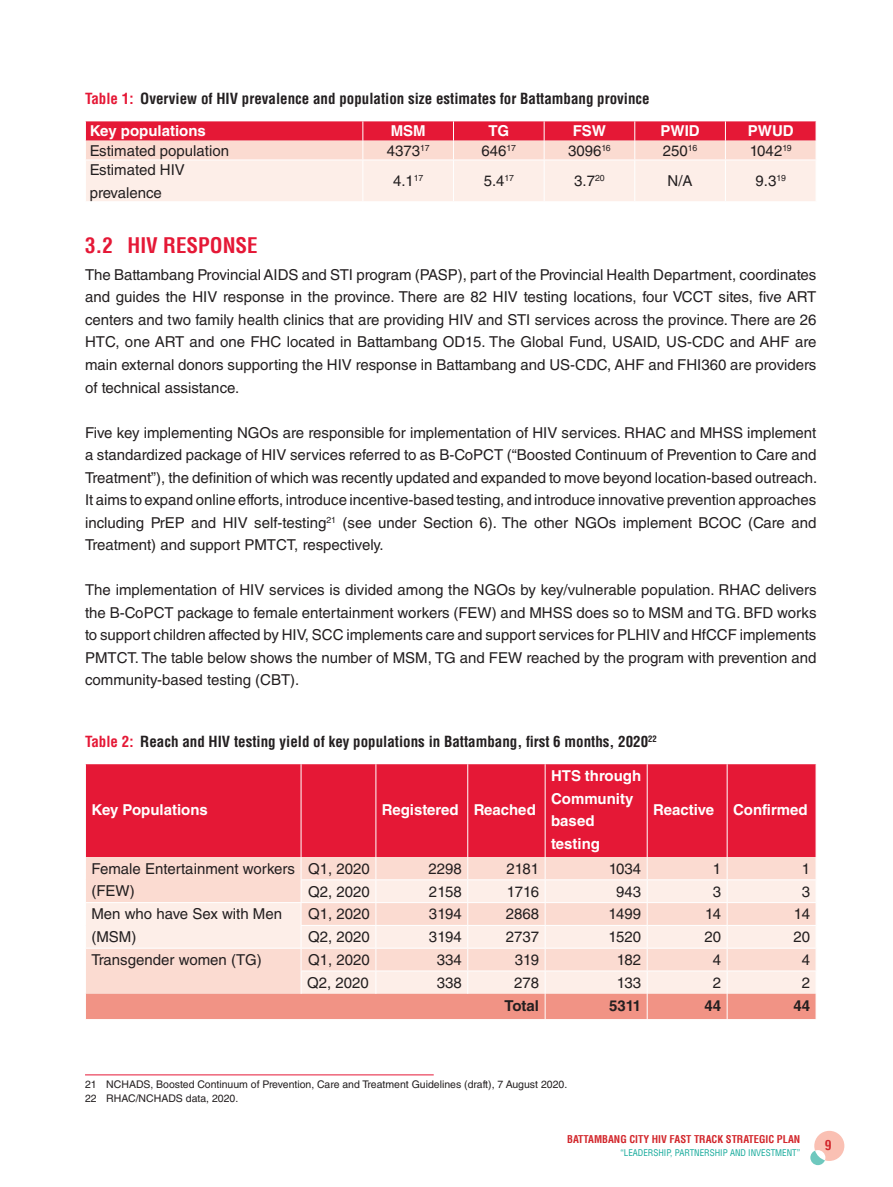
<style>
.page{position:relative;width:893px;height:1187px;background:#fff}
.page>*{position:absolute;margin:0;border:0;box-sizing:border-box;transform-origin:0 0}
.t1{font:700 condensed 21px "Helvetica LT";color:#e51836}
.Body{font:15px/22.5px "Helvetica LT Std";color:#231f20}
.t2{font:700 condensed 15px "Helvetica LT Std";color:#231f20}
.Body-2{font:700 15px/22.5px "Helvetica LT Std";color:#fff}
.Body-3{font:700 15px "Helvetica LT Std";color:#231f20}
.t3{font:700 condensed 13.5px "Helvetica LT";color:#d2262b}
.Footnote{font:10.5px "Helvetica LT Std";color:#231f20}
.t4{font:700 condensed 10.5px "Helvetica LT";color:#d2262b}
.t5{font:condensed 9px "Helvetica LT";color:#13a99a}
.s1{color:#e51836}
</style>
<div class="page">
<svg style="left:810px;top:1130px;width:34px;height:34px"></svg>
<svg style="left:85px;top:121px;width:731px;height:80px;background:#f6b7b9"></svg>
<hr style="left:85px;top:1074px;width:349px;height:1px;background:#e51836">
<div style="left:86px;top:764px;width:730px;height:93px;background:#e51836"></div>
<hr style="left:301px;top:764px;width:1px;height:93px;background:#fff">
<hr style="left:375px;top:764px;width:1px;height:93px;background:#fff">
<hr style="left:467px;top:764px;width:1px;height:93px;background:#fff">
<hr style="left:545px;top:764px;width:1px;height:93px;background:#fff">
<hr style="left:647px;top:764px;width:1px;height:93px;background:#fff">
<hr style="left:727px;top:764px;width:1px;height:93px;background:#fff">
<svg style="left:86px;top:857px;width:730px;height:161px;background:#fad8cf"></svg>
<p class="t2" style="left:85px;top:89px;width:566px"><span class="s1">Table 1:</span> Overview of HIV prevalence and population size estimates for Battambang province</p>
<p class="Body-2" style="left:90px;top:120px;width:118px">Key populations</p>
<p class="Body-2" style="left:391px;top:120px;width:36px">MSM</p>
<p class="Body-2" style="left:488px;top:120px;width:22px">TG</p>
<p class="Body-2" style="left:573px;top:120px;width:35px">FSW</p>
<p class="Body-2" style="left:660px;top:120px;width:41px">PWID</p>
<p class="Body-2" style="left:748px;top:120px;width:47px">PWUD</p>
<p class="Body" style="left:90px;top:139px;width:141px">Estimated population</p>
<p class="Body" style="left:387px;top:139px;width:44px">4373<sup>17</sup></p>
<p class="Body" style="left:482px;top:139px;width:36px">646<sup>17</sup></p>
<p class="Body" style="left:568px;top:139px;width:44px">3096<sup>16</sup></p>
<p class="Body" style="left:663px;top:139px;width:36px">250<sup>16</sup></p>
<p class="Body" style="left:750px;top:139px;width:43px">1042<sup>19</sup></p>
<p class="Body" style="left:90px;top:158px;width:97px">Estimated HIV prevalence</p>
<p class="Body" style="left:393px;top:170px;width:32px">4.1<sup>17</sup></p>
<p class="Body" style="left:484px;top:170px;width:32px">5.4<sup>17</sup></p>
<p class="Body" style="left:574px;top:170px;width:32px">3.7<sup>20</sup></p>
<p class="Body" style="left:668px;top:170px;width:27px">N/A</p>
<p class="Body" style="left:756px;top:170px;width:32px">9.3<sup>19</sup></p>
<p class="t1" style="left:85px;top:232px;width:174px">3.2 HIV RESPONSE</p>
<p class="Body" style="left:85px;top:263px;width:733px;text-align:justify">The Battambang Provincial AIDS and STI program (PASP), part of the Provincial Health Department, coordinates and guides the HIV response in the province. There are 82 HIV testing locations, four VCCT sites, five ART centers and two family health clinics that are providing HIV and STI services across the province. There are 26<br>HTC, one ART and one FHC located in Battambang OD15. The Global Fund, USAID, US-CDC and AHF are main external donors supporting the HIV response in Battambang and US-CDC, AHF and FHI360 are providers of technical assistance.</p>
<p class="Body" style="left:85px;top:421px;width:734px;text-align:justify">Five key implementing NGOs are responsible for implementation of HIV services. RHAC and MHSS implement a standardized package of HIV services referred to as B-CoPCT (“Boosted Continuum of Prevention to Care and Treatment”), the definition of which was recently updated and expanded to move beyond location-based outreach.<br>It aims to expand online efforts, introduce incentive-based testing, and introduce innovative prevention approaches including PrEP and HIV self-testing<sup>21</sup> (see under Section 6). The other NGOs implement BCOC (Care and Treatment) and support PMTCT, respectively.</p>
<p class="Body" style="left:85px;top:578px;width:733px;text-align:justify">The implementation of HIV services is divided among the NGOs by key/vulnerable population. RHAC delivers the B-CoPCT package to female entertainment workers (FEW) and MHSS does so to MSM and TG. BFD works to support children affected by HIV, SCC implements care and support services for PLHIV and HfCCF implements PMTCT. The table below shows the number of MSM, TG and FEW reached by the program with prevention and community-based testing (CBT).</p>
<p class="t2" style="left:85px;top:732px;width:573px"><span class="s1">Table 2:</span> Reach and HIV testing yield of key populations in Battambang, first 6 months, 2020<sup>22</sup></p>
<p class="Body-2" style="left:91px;top:798px;width:118px">Key Populations</p>
<p class="Body-2" style="left:382px;top:798px;width:78px">Registered</p>
<p class="Body-2" style="left:474px;top:798px;width:64px">Reached</p>
<p class="Body-2" style="left:551px;top:764px;width:92px">HTS through<br>Community based testing</p>
<p class="Body-2" style="left:653px;top:798px;width:63px">Reactive</p>
<p class="Body-2" style="left:733px;top:798px;width:76px">Confirmed</p>
<p class="Body" style="left:91px;top:857px;width:205px">Female Entertainment workers (FEW)</p>
<p class="Body" style="left:308px;top:857px;width:63px">Q1, 2020</p>
<p class="Body" style="left:428px;top:857px;width:35px">2298</p>
<p class="Body" style="left:506px;top:857px;width:34px">2181</p>
<p class="Body" style="left:609px;top:857px;width:34px">1034</p>
<p class="Body" style="left:713px;top:857px;width:10px">1</p>
<p class="Body" style="left:802px;top:857px;width:10px">1</p>
<p class="Body" style="left:308px;top:880px;width:63px">Q2, 2020</p>
<p class="Body" style="left:429px;top:880px;width:34px">2158</p>
<p class="Body" style="left:507px;top:880px;width:34px">1716</p>
<p class="Body" style="left:616px;top:880px;width:27px">943</p>
<p class="Body" style="left:713px;top:880px;width:10px">3</p>
<p class="Body" style="left:802px;top:880px;width:10px">3</p>
<p class="Body" style="left:91px;top:902px;width:192px">Men who have Sex with Men (MSM)</p>
<p class="Body" style="left:308px;top:902px;width:63px">Q1, 2020</p>
<p class="Body" style="left:429px;top:902px;width:34px">3194</p>
<p class="Body" style="left:506px;top:902px;width:35px">2868</p>
<p class="Body" style="left:608px;top:902px;width:34px">1499</p>
<p class="Body" style="left:705px;top:902px;width:18px">14</p>
<p class="Body" style="left:794px;top:902px;width:18px">14</p>
<p class="Body" style="left:308px;top:925px;width:63px">Q2, 2020</p>
<p class="Body" style="left:429px;top:925px;width:34px">3194</p>
<p class="Body" style="left:506px;top:925px;width:35px">2737</p>
<p class="Body" style="left:608px;top:925px;width:34px">1520</p>
<p class="Body" style="left:704px;top:925px;width:18px">20</p>
<p class="Body" style="left:793px;top:925px;width:18px">20</p>
<p class="Body" style="left:91px;top:948px;width:172px">Transgender women (TG)</p>
<p class="Body" style="left:308px;top:948px;width:63px">Q1, 2020</p>
<p class="Body" style="left:437px;top:948px;width:27px">334</p>
<p class="Body" style="left:515px;top:948px;width:26px">319</p>
<p class="Body" style="left:617px;top:948px;width:26px">182</p>
<p class="Body" style="left:713px;top:948px;width:10px">4</p>
<p class="Body" style="left:802px;top:948px;width:10px">4</p>
<p class="Body" style="left:307px;top:971px;width:63px">Q2, 2020</p>
<p class="Body" style="left:437px;top:971px;width:27px">338</p>
<p class="Body" style="left:514px;top:971px;width:27px">278</p>
<p class="Body" style="left:617px;top:971px;width:26px">133</p>
<p class="Body" style="left:713px;top:971px;width:10px">2</p>
<p class="Body" style="left:802px;top:971px;width:10px">2</p>
<p class="Body-3" style="left:504px;top:996px;width:36px">Total</p>
<p class="Body-3" style="left:609px;top:996px;width:33px">5311</p>
<p class="Body-3" style="left:704px;top:996px;width:18px">44</p>
<p class="Body-3" style="left:793px;top:996px;width:18px">44</p>
<p class="Footnote" style="left:85px;top:1078px;width:484px">21 NCHADS, Boosted Continuum of Prevention, Care and Treatment Guidelines (draft), 7 August 2020.</p>
<p class="Footnote" style="left:85px;top:1091px;width:155px">22 RHAC/NCHADS data, 2020.</p>
<p class="t4" style="left:567px;top:1132px;width:235px">BATTAMBANG CITY HIV FAST TRACK STRATEGIC PLAN</p>
<p class="t5" style="left:620px;top:1147px;width:181px">“LEADERSHIP, PARTNERSHIP AND INVESTMENT”</p>
<p class="t3" style="left:825px;top:1136px;width:8px">9</p>
</div>
